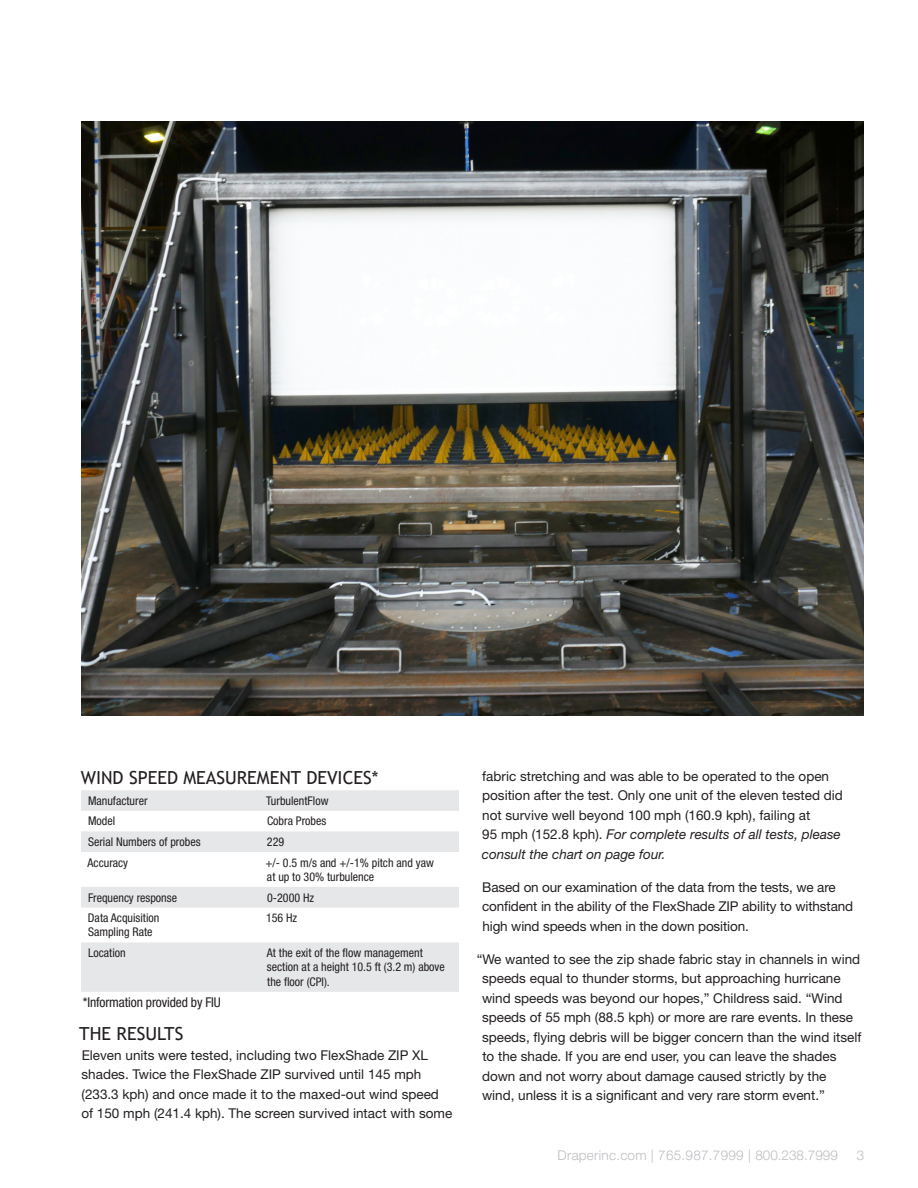
<style>
.page{position:relative;width:918px;height:1188px;background:#fff}
.page>*{position:absolute;margin:0;border:0;box-sizing:border-box;transform-origin:0 0}
.t1{font:18px "Trebuchet MS";color:#231f20}
.t2{font:13.5px/19.5px "Helvetica Neue LT Std";color:#231f20}
.t3{font:300 13.5px "Helvetica Neue LT Std";letter-spacing:.02em;color:#bcbdc0}
.t4{font:condensed 13.5px "Helvetica Neue LT Std";letter-spacing:-.01em;color:#231f20}
.t5{font:condensed 12px/14.4px "Helvetica Neue LT Std";color:#231f20}
.s1{font-style:italic}
</style>
<div class="page">
<img style="left:81px;top:122px;width:783px;height:594px">
<svg style="left:81px;top:790px;width:378px;height:202px;fill:#e6e7e9"></svg>
<h1 class="t1" style="left:81px;top:767px;width:299px">WIND SPEED MEASUREMENT DEVICES*</h1>
<p class="t5" style="left:88px;top:793px;width:61px">Manufacturer</p>
<p class="t5" style="left:266px;top:793px;width:64px">TurbulentFlow</p>
<p class="t5" style="left:88px;top:814px;width:29px">Model</p>
<p class="t5" style="left:267px;top:814px;width:61px">Cobra Probes</p>
<p class="t5" style="left:88px;top:834px;width:114px">Serial Numbers of probes</p>
<p class="t5" style="left:267px;top:834px;width:19px">229</p>
<p class="t5" style="left:88px;top:855px;width:42px">Accuracy</p>
<p class="t5" style="left:265px;top:855px;width:170px">+/- 0.5 m/s and +/-1% pitch and yaw at up to 30% turbulence</p>
<p class="t5" style="left:88px;top:890px;width:91px">Frequency response</p>
<p class="t5" style="left:267px;top:890px;width:49px">0-2000 Hz</p>
<p class="t5" style="left:88px;top:911px;width:73px">Data Acquisition<br>Sampling Rate</p>
<p class="t5" style="left:266px;top:911px;width:33px">156 Hz</p>
<p class="t5" style="left:88px;top:946px;width:39px">Location</p>
<p class="t5" style="left:267px;top:946px;width:179px">At the exit of the flow management section at a height 10.5 ft (3.2 m) above the floor (CPl).</p>
<p class="t4" style="left:83px;top:995px;width:140px">*Information provided by FIU</p>
<h1 class="t1" style="left:79px;top:1023px;width:106px">THE RESULTS</h1>
<p class="t2" style="left:81px;top:1045px;width:372px">Eleven units were tested, including two FlexShade ZIP XL shades. Twice the FlexShade ZIP survived until 145 mph (233.3 kph) and once made it to the maxed-out wind speed of 150 mph (241.4 kph). The screen survived intact with some</p>
<p class="t2" style="left:482px;top:766px;width:362px">fabric stretching and was able to be operated to the open position after the test. Only one unit of the eleven tested did not survive well beyond 100 mph (160.9 kph), failing at<br>95 mph (152.8 kph). <span class="s1">For complete results of all tests, please consult the chart on page four.</span></p>
<p class="t2" style="left:482px;top:877px;width:373px">Based on our examination of the data from the tests, we are confident in the ability of the FlexShade ZIP ability to withstand high wind speeds when in the down position.</p>
<p class="t2" style="left:482px;top:949px;width:381px;text-indent:-5px">“We wanted to see the zip shade fabric stay in channels in wind speeds equal to thunder storms, but approaching hurricane wind speeds was beyond our hopes,” Childress said. “Wind speeds of 55 mph (88.5 kph) or more are rare events. In these speeds, flying debris will be bigger concern than the wind itself to the shade. If you are end user, you can leave the shades down and not worry about damage caused strictly by the wind, unless it is a significant and very rare storm event.”</p>
<p class="t3" style="left:558px;top:1147px;width:282px">Draperinc.com | 765.987.7999 | 800.238.7999</p>
<p class="t3" style="left:857px;top:1147px;width:9px">3</p>
</div>
